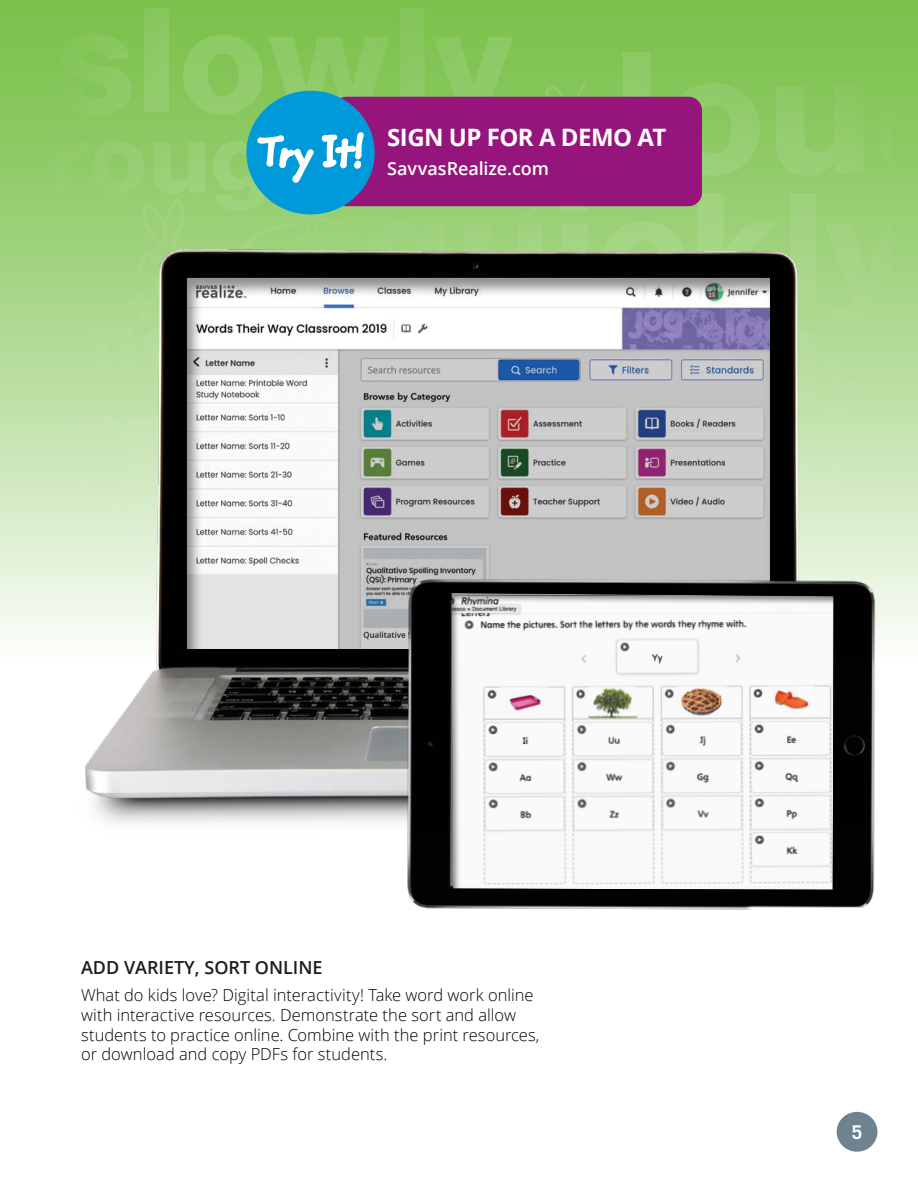
<style>
.page{position:relative;width:918px;height:1188px;background:#fff}
.page>*{position:absolute;margin:0;border:0;box-sizing:border-box;transform-origin:0 0}
.t1{font:700 24px "Open Sans";letter-spacing:-.025em;color:#fff}
.t2{font:700 18.9px "Trade Gothic LT Pro";color:#fff}
.t3{font:600 18px "Open Sans";color:#1e1b1d}
.t4{font:600 18px "Open Sans";letter-spacing:-.005em;color:#fff}
.t5{font:300 16.5px/19.8px "Open Sans";color:#000}
</style>
<div class="page">
<svg style="left:891px;top:0;width:27px;height:534px;background:#a5d585"></svg>
<img style="left:0;top:0;width:891px;height:635px">
<img style="left:74px;top:250px;width:804px;height:573px">
<div style="left:186px;top:277px;width:584px;height:372px;background:#000;opacity:.45"></div>
<img style="left:360px;top:534px;width:558px;height:373px">
<svg style="left:419px;top:549px;width:447px;height:361px"></svg>
<div style="left:837px;top:1112px;width:40px;height:40px;background:#6e8290;border-radius:50%"></div>
<div style="left:333px;top:97px;width:369px;height:109px;background:#96157c;border-radius:14px"></div>
<div style="left:246px;top:91px;width:129px;height:123px;background:#0099da;border-radius:50%"></div>
<svg style="left:255px;top:71px;width:111px;height:114px"></svg>
<h1 class="t1" style="left:387px;top:121px;width:281px">SIGN UP FOR A DEMO AT</h1>
<p class="t4" style="left:387px;top:156px;width:163px">SavvasRealize.com</p>
<p class="t3" style="left:81px;top:956px;width:243px">ADD VARIETY, SORT ONLINE</p>
<p class="t5" style="left:81px;top:985px;width:460px">What do kids love? Digital interactivity! Take word work online with interactive resources. Demonstrate the sort and allow students to practice online. Combine with the print resources, or download and copy PDFs for students.</p>
<p class="t2" style="left:852px;top:1120px;width:12px">5</p>
</div>
